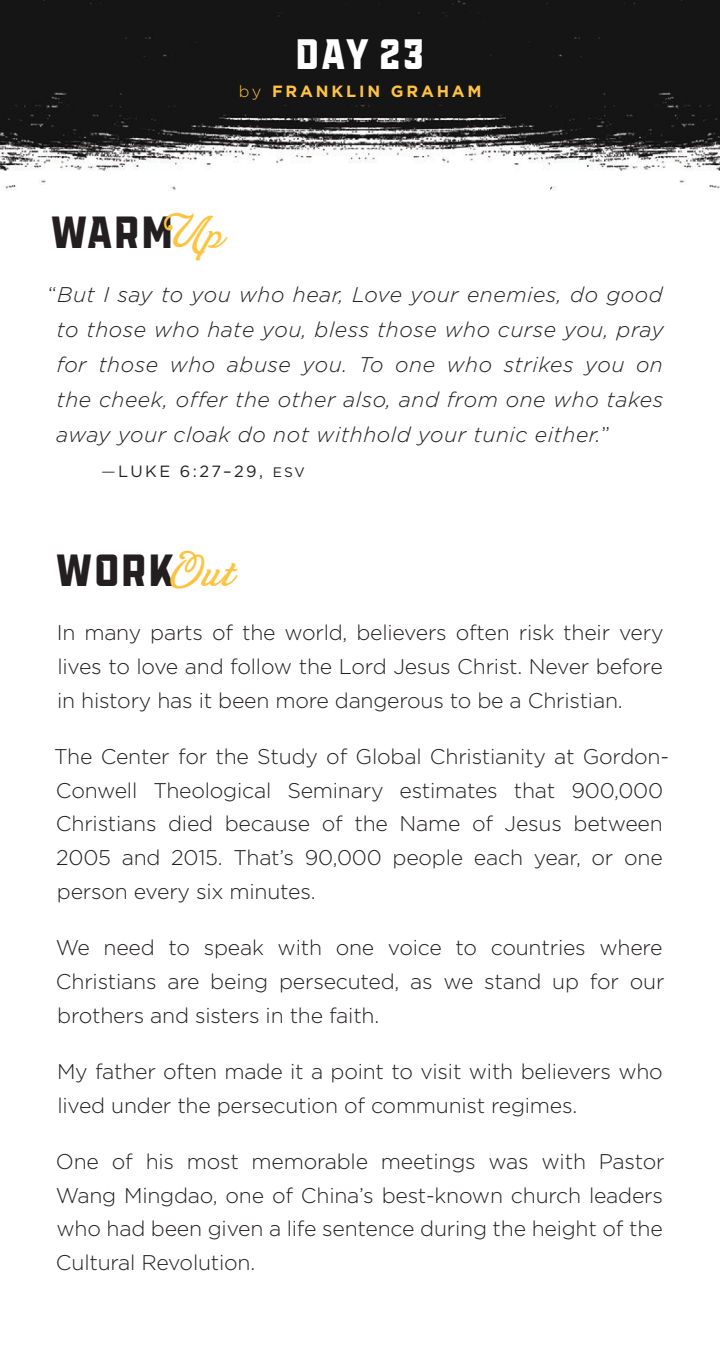
<style>
.page{position:relative;width:720px;height:1350px;background:#fff}
.page>*{position:absolute;margin:0;border:0;box-sizing:border-box;transform-origin:0 0}
.t1{font:45px "Jawbreak Sans Cut";letter-spacing:.05em;color:#231f20}
.t2{font:42.5px "Jawbreak Sans Cut";color:#fff}
.t3{font:300 21.25px/33.8px "Gotham";letter-spacing:-.01em;color:#231f20;text-align:justify}
.t4{font:italic 300 21.25px/35px "Gotham";letter-spacing:.025em;color:#231f20;text-align:justify}
.t5{font:700 16.25px "Gotham";letter-spacing:.175em;color:#fec340}
.t6{font:16.25px "Gotham";letter-spacing:.15em;color:#231f20}
.s1{font-weight:300}
.s2{font-family:"Bambola";color:#fec340}
.s3{font-style:normal}
.s4{font-size:13.75px}
.s5{font-family:"Jawbreak Sans"}
</style>
<div class="page">
<img style="left:0;top:0;width:720px;height:190px">
<h2 class="t2" style="left:296px;top:30px;width:130px">DAY 23</h2>
<p class="t5" style="left:239px;top:80px;width:244px"><span class="s1">by</span> FRANKLIN GRAHAM</p>
<h1 class="t1" style="left:51px;top:206px;width:173px">WARM<span class="s2">Up</span></h1>
<p class="t4" style="left:56px;top:276px;width:609px;text-indent:-8px"><span class="s3">“</span>But I say to you who hear, Love your enemies, do good to those who hate you, bless those who curse you, pray for those who abuse you. To one who strikes you on the cheek, offer the other also, and from one who takes away your cloak do not withhold your tunic either.<span class="s3">”</span></p>
<p class="t6" style="left:101px;top:461px;width:205px"><span class="s1">—</span>LUKE 6:27–29, <span class="s4">ESV</span></p>
<h1 class="t1" style="left:56px;top:544px;width:179px">WO<span class="s5">r</span>K<span class="s2">Out</span></h1>
<p class="t3" style="left:57px;top:615px;width:608px">In many parts of the world, believers often risk their very lives to love and follow the Lord Jesus Christ. Never before in history has it been more dangerous to be a Christian.</p>
<p class="t3" style="left:54px;top:739px;width:616px;text-align:left">The Center for the Study of Global Christianity at Gordon-Conwell Theological Seminary estimates that 900,000<br>Christians died because of the Name of Jesus between 2005 and 2015. That’s 90,000 people each year, or one person every six minutes.</p>
<p class="t3" style="left:56px;top:930px;width:610px">We need to speak with one voice to countries where Christians are being persecuted, as we stand up for our brothers and sisters in the faith.</p>
<p class="t3" style="left:57px;top:1054px;width:607px">My father often made it a point to visit with believers who lived under the persecution of communist regimes.</p>
<p class="t3" style="left:56px;top:1144px;width:610px">One of his most memorable meetings was with Pastor Wang Mingdao, one of China’s best-known church leaders who had been given a life sentence during the height of the Cultural Revolution.</p>
</div>
